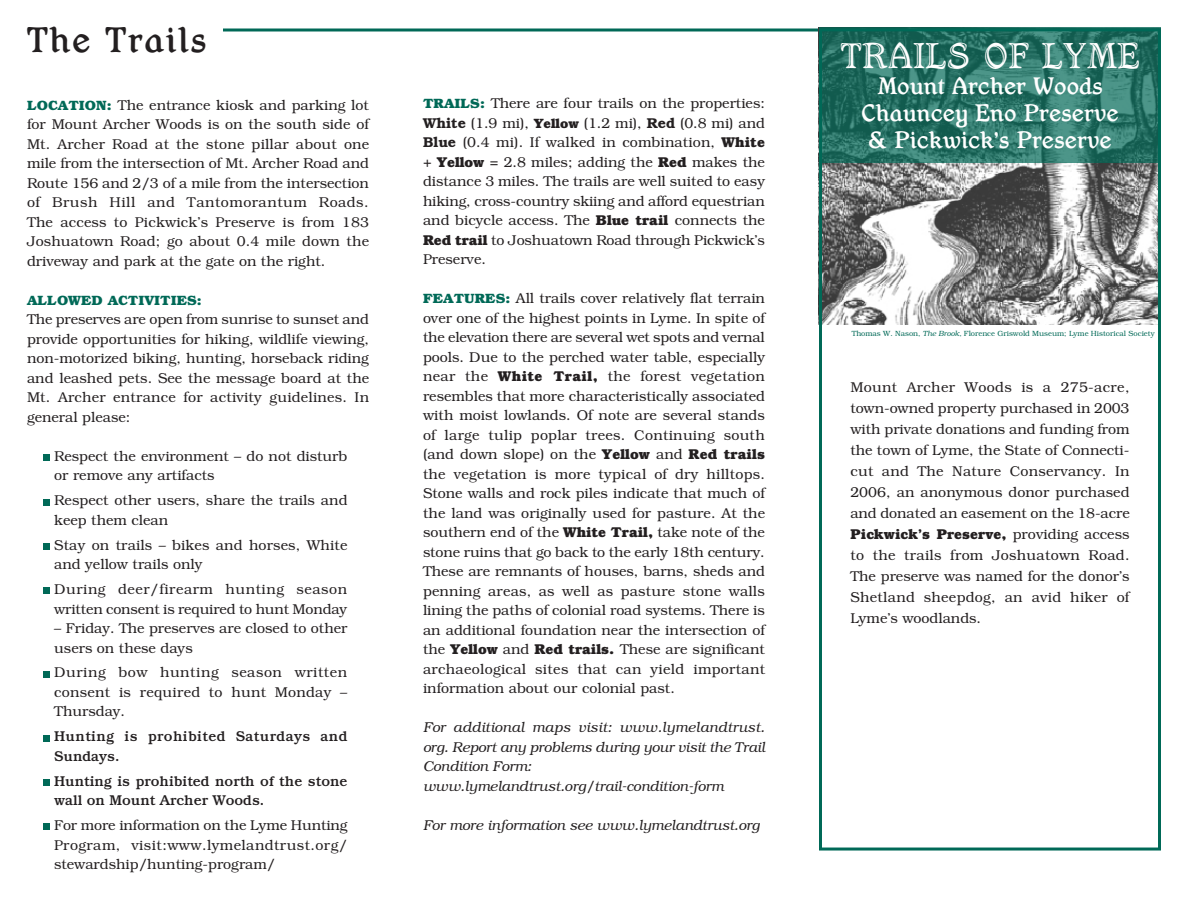
<style>
.page{position:relative;width:1188px;height:918px;background:#fff}
.page>*{position:absolute;margin:0;border:0;box-sizing:border-box;transform-origin:0 0}
.t1{font:36px "Hamlet Handtooled";letter-spacing:.025em;color:#fff}
.t2{font:36px "Hamlet";letter-spacing:.05em;color:#231f20}
.Trail_Name{font:24px/27px "Hamlet";color:#fff;text-align:center}
.Map_Title{font:300 14.25px/19.5px "Bookman";color:#231f20;text-align:justify}
.Text_9_5{font:300 14.25px/21px "Bookman";letter-spacing:.02em;color:#231f20;text-align:justify}
.Text_9_5-2{font:italic 300 14.25px/19.5px "Bookman";color:#231f20;text-align:justify}
.t3{font:500 14.25px/19.5px "Bookman";color:#231f20}
.t4{font:500 14.25px/19.5px "Bookman";letter-spacing:.03em;color:#231f20}
.t5{font:700 13.5px "Bookman";color:#006957}
.t6{font:300 7.5px "Bookman";color:#006957}
.s1{font-weight:700;font-size:13.5px;color:#006957}
.s2{font-weight:600}
.s3{font-weight:700;font-size:13.5px}
.s4{font-weight:700}
.s5{font-style:italic}
</style>
<div class="page">
<div style="left:43px;top:454px;width:7px;height:7px;background:#006957"></div>
<div style="left:43px;top:499px;width:7px;height:6px;background:#006957"></div>
<div style="left:43px;top:543px;width:7px;height:7px;background:#006957"></div>
<div style="left:43px;top:588px;width:7px;height:6px;background:#006957"></div>
<div style="left:43px;top:671px;width:7px;height:6px;background:#006957"></div>
<div style="left:43px;top:735px;width:7px;height:6px;background:#006957"></div>
<div style="left:43px;top:779px;width:7px;height:7px;background:#006957"></div>
<div style="left:43px;top:824px;width:7px;height:6px;background:#006957"></div>
<svg style="left:223px;top:28px;width:596px;height:4px;background:#3f8d80"></svg>
<img style="left:823px;top:163px;width:334px;height:161px">
<svg style="left:819px;top:27px;width:342px;height:136px;background:#2a7467"></svg>
<div style="left:819px;top:28px;width:342px;height:823px;border:3px solid #006957"></div>
<p class="t2" style="left:27px;top:19px;width:181px">The Trails</p>
<p class="Map_Title" style="left:27px;top:95px;width:344px"><span class="s1">LOCATION:</span> The entrance kiosk and parking lot for Mount Archer Woods is on the south side of Mt. Archer Road at the stone pillar about one mile from the intersection of Mt. Archer Road and Route 156 and 2/3 of a mile from the intersection of Brush Hill and Tantomorantum Roads.<br>The access to Pickwick’s Preserve is from 183<br>Joshuatown Road; go about 0.4 mile down the driveway and park at the gate on the right.</p>
<p class="t5" style="left:27px;top:292px;width:176px">ALLOWED ACTIVITIES:</p>
<p class="Map_Title" style="left:27px;top:310px;width:344px">The preserves are open from sunrise to sunset and provide opportunities for hiking, wildlife viewing, non-motorized biking, hunting, horseback riding and leashed pets. See the message board at the Mt. Archer entrance for activity guidelines. In general please:</p>
<p class="Map_Title" style="left:54px;top:446px;width:295px">Respect the environment – do not disturb or remove any artifacts</p>
<p class="Map_Title" style="left:54px;top:491px;width:295px">Respect other users, share the trails and keep them clean</p>
<p class="Map_Title" style="left:54px;top:535px;width:295px">Stay on trails – bikes and horses, White and yellow trails only</p>
<p class="Map_Title" style="left:54px;top:580px;width:294px">During deer/firearm hunting season written consent is required to hunt Monday</p>
<p class="Map_Title" style="left:54px;top:619px;width:295px">– Friday. The preserves are closed to other users on these days</p>
<p class="Map_Title" style="left:54px;top:663px;width:295px">During bow hunting season written consent is required to hunt Monday – Thursday.</p>
<p class="t4" style="left:54px;top:727px;width:295px">Hunting is prohibited Saturdays and<br>Sundays.</p>
<p class="t3" style="left:54px;top:771px;width:295px">Hunting is prohibited north of the stone wall on Mount Archer Woods.</p>
<p class="Map_Title" style="left:54px;top:816px;width:295px">For more information on the Lyme Hunting Program, visit:www.lymelandtrust.org/ stewardship/hunting-program/</p>
<p class="Map_Title" style="left:423px;top:94px;width:344px"><span class="s1">TRAILS:</span> There are four trails on the properties:<br><span class="s2">White</span> (1.9 mi), <span class="s3">Yellow</span> (1.2 mi), <span class="s2">Red</span> (0.8 mi) and <span class="s2">Blue</span> (0.4 mi). If walked in combination, <span class="s4">White </span>+ <span class="s4">Yellow</span> = 2.8 miles; adding the <span class="s4">Red</span> makes the distance 3 miles. The trails are well suited to easy hiking, cross-country skiing and afford equestrian and bicycle access. The <span class="s4">Blue trail</span> connects the <span class="s4">Red trail</span> to Joshuatown Road through Pickwick’s Preserve.</p>
<p class="Map_Title" style="left:423px;top:289px;width:344px"><span class="s1">FEATURES:</span> All trails cover relatively flat terrain over one of the highest points in Lyme. In spite of the elevation there are several wet spots and vernal pools. Due to the perched water table, especially near the <span class="s4">White Trail,</span> the forest vegetation resembles that more characteristically associated with moist lowlands. Of note are several stands of large tulip poplar trees. Continuing south (and down slope) on the <span class="s4">Yellow</span> and <span class="s4">Red trails </span>the vegetation is more typical of dry hilltops.<br>Stone walls and rock piles indicate that much of the land was originally used for pasture. At the southern end of the <span class="s4">White Trail,</span> take note of the stone ruins that go back to the early 18th century.<br>These are remnants of houses, barns, sheds and penning areas, as well as pasture stone walls lining the paths of colonial road systems. There is an additional foundation near the intersection of the <span class="s4">Yellow</span> and <span class="s4">Red trails.</span> These are significant archaeological sites that can yield important information about our colonial past.</p>
<p class="Text_9_5-2" style="left:423px;top:718px;width:344px">For additional maps visit: www.lymelandtrust. org. Report any problems during your visit the Trail Condition Form:</p>
<p class="Text_9_5-2" style="left:423px;top:777px;width:302px">www.lymelandtrust.org/trail-condition-form</p>
<p class="Text_9_5-2" style="left:423px;top:816px;width:338px">For more information see www.lymelandtrust.org</p>
<p class="t1" style="left:841px;top:35px;width:300px">TRAILS OF LYME</p>
<p class="Trail_Name" style="left:861px;top:73px;width:259px">Mount Archer Woods<br>Chauncey Eno Preserve &amp; Pickwick’s Preserve</p>
<p class="t6" style="left:852px;top:330px;width:304px">Thomas W. Nason, <span class="s5">The Brook,</span> Florence Griswold Museum; Lyme Historical Society</p>
<p class="Text_9_5" style="left:850px;top:377px;width:281px">Mount Archer Woods is a 275-acre, town-owned property purchased in 2003 with private donations and funding from the town of Lyme, the State of Connecti&shy;cut and The Nature Conservancy. In 2006, an anonymous donor purchased and donated an easement on the 18-acre <span class="s4">Pickwick’s Preserve,</span> providing access to the trails from Joshuatown Road.<br>The preserve was named for the donor’s Shetland sheepdog, an avid hiker of Lyme’s woodlands.</p>
</div>
